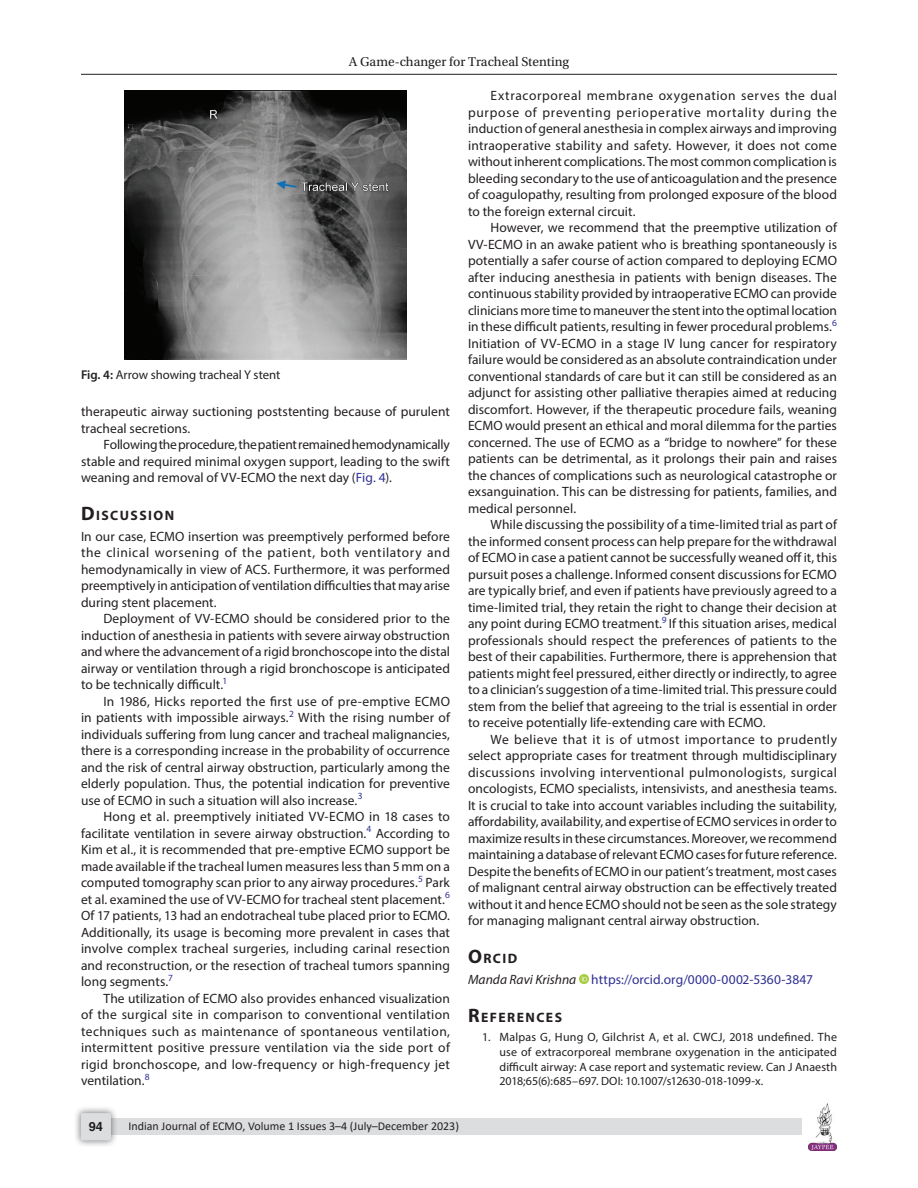
<style>
.page{position:relative;width:918px;height:1188px;background:#fff}
.page>*{position:absolute;margin:0;border:0;box-sizing:border-box;transform-origin:0 0}
.Head-1_copy{font:700 13.65px "Myriad Pro";letter-spacing:.105em;color:#231f20}
.Para-Indent{font:13.5px/16.5px "Myriad Pro";letter-spacing:.005em;color:#231f20;text-align:justify}
.Para-NoIndent{font:13.5px/16.5px "Myriad Pro";letter-spacing:-.005em;color:#231f20;text-align:justify}
.Para-NoIndent-2{font:13.5px "Myriad Pro";letter-spacing:.005em;color:#2e3092}
.t1{font:13.5px "Utopia Std";color:#231f20}
.FigCaption{font:12.75px "Myriad Pro";color:#231f20}
.t2{font:700 12.75px "Helvetica LT Std";color:#231f20}
.References{font:12px/14.7px "Myriad Pro";letter-spacing:.005em;color:#231f20;text-align:justify}
.t3{font:12px "Calibri";color:#231f20}
.s1{font-weight:600}
.s2{color:#2e3092}
.s3{font-size:19.5px}
.s4{font-style:italic;color:#231f20}
</style>
<div class="page">
<hr style="left:81px;top:74px;width:756px;height:1px;background:#231f20">
<div style="left:96px;top:1119px;width:706px;height:16px;background:#dcdddf"></div>
<div style="left:73px;top:1106px;width:45px;height:41px;background:#231f20;opacity:.61"></div>
<div style="left:81px;top:1113px;width:30px;height:27px;background:#dcdddf;border-radius:2px"></div>
<img style="left:808px;top:1103px;width:29px;height:48px">
<svg style="left:579px;top:974px;width:9px;height:10px"></svg>
<img style="left:125px;top:90px;width:281px;height:270px">
<p class="t1" style="left:349px;top:55px;width:222px">A Game-changer for Tracheal Stenting</p>
<p class="FigCaption" style="left:81px;top:367px;width:201px"><span class="s1">Fig. 4:</span> Arrow showing tracheal Y stent</p>
<p class="Para-Indent" style="left:81px;top:403px;width:370px">therapeutic airway suctioning poststenting because of purulent tracheal secretions.</p>
<p class="Para-Indent" style="left:81px;top:436px;width:371px;text-indent:22px">Following the procedure, the patient remained hemodynamically stable and required minimal oxygen support, leading to the swift weaning and removal of VV-ECMO the next day (<span class="s2">Fig. 4</span>).</p>
<p class="Head-1_copy" style="left:81px;top:506px;width:95px"><span class="s3">D</span>ISCUSSION</p>
<p class="Para-NoIndent" style="left:81px;top:528px;width:371px">In our case, ECMO insertion was preemptively performed before the clinical worsening of the patient, both ventilatory and hemodynamically in view of ACS. Furthermore, it was performed preemptively in anticipation of ventilation difficulties that may arise during stent placement.</p>
<p class="Para-Indent" style="left:81px;top:610px;width:371px;text-indent:22px">Deployment of VV-ECMO should be considered prior to the induction of anesthesia in patients with severe airway obstruction and where the advancement of a rigid bronchoscope into the distal airway or ventilation through a rigid bronchoscope is anticipated to be technically difficult.<sup>1</sup></p>
<p class="Para-Indent" style="left:81px;top:693px;width:371px;text-indent:22px">In 1986, Hicks reported the first use of pre-emptive ECMO in patients with impossible airways.<sup>2</sup> With the rising number of individuals suffering from lung cancer and tracheal malignancies, there is a corresponding increase in the probability of occurrence and the risk of central airway obstruction, particularly among the elderly population. Thus, the potential indication for preventive use of ECMO in such a situation will also increase.<sup>3</sup></p>
<p class="Para-Indent" style="left:81px;top:808px;width:371px;text-indent:22px">Hong et al. preemptively initiated VV-ECMO in 18 cases to facilitate ventilation in severe airway obstruction.<sup>4</sup> According to Kim et al., it is recommended that pre-emptive ECMO support be made available if the tracheal lumen measures less than 5mm on a computed tomography scan prior to any airway procedures.<sup>5</sup> Park et al. examined the use of VV-ECMO for tracheal stent placement.<sup>6<br></sup>Of 17 patients, 13 had an endotracheal tube placed prior to ECMO.<br>Additionally, its usage is becoming more prevalent in cases that involve complex tracheal surgeries, including carinal resection and reconstruction, or the resection of tracheal tumors spanning long segments.<sup>7</sup></p>
<p class="Para-Indent" style="left:81px;top:990px;width:371px;text-indent:22px">The utilization of ECMO also provides enhanced visualization of the surgical site in comparison to conventional ventilation techniques such as maintenance of spontaneous ventilation, intermittent positive pressure ventilation via the side port of rigid bronchoscope, and low-frequency or high-frequency jet ventilation.<sup>8</sup></p>
<p class="Para-Indent" style="left:468px;top:87px;width:371px;text-indent:22px">Extracorporeal membrane oxygenation serves the dual purpose of preventing perioperative mortality during the induction of general anesthesia in complex airways and improving intraoperative stability and safety. However, it does not come without inherent complications. The most common complication is bleeding secondary to the use of anticoagulation and the presence of coagulopathy, resulting from prolonged exposure of the blood to the foreign external circuit.</p>
<p class="Para-Indent" style="left:468px;top:219px;width:371px;text-indent:22px">However, we recommend that the preemptive utilization of VV-ECMO in an awake patient who is breathing spontaneously is potentially a safer course of action compared to deploying ECMO after inducing anesthesia in patients with benign diseases. The continuous stability provided by intraoperative ECMO can provide clinicians more time to maneuver the stent into the optimal location in these difficult patients, resulting in fewer procedural problems.<sup>6<br></sup>Initiation of VV-ECMO in a stage IV lung cancer for respiratory failure would be considered as an absolute contraindication under conventional standards of care but it can still be considered as an adjunct for assisting other palliative therapies aimed at reducing discomfort. However, if the therapeutic procedure fails, weaning ECMO would present an ethical and moral dilemma for the parties concerned. The use of ECMO as a “bridge to nowhere” for these patients can be detrimental, as it prolongs their pain and raises the chances of complications such as neurological catastrophe or exsanguination. This can be distressing for patients, families, and medical personnel.</p>
<p class="Para-Indent" style="left:468px;top:516px;width:371px;text-indent:22px">While discussing the possibility of a time-limited trial as part of the informed consent process can help prepare for the withdrawal of ECMO in case a patient cannot be successfully weaned off it, this pursuit poses a challenge. Informed consent discussions for ECMO are typically brief, and even if patients have previously agreed to a time-limited trial, they retain the right to change their decision at any point during ECMO treatment.<sup>9</sup> If this situation arises, medical professionals should respect the preferences of patients to the best of their capabilities. Furthermore, there is apprehension that patients might feel pressured, either directly or indirectly, to agree to a clinician’s suggestion of a time-limited trial. This pressure could stem from the belief that agreeing to the trial is essential in order to receive potentially life-extending care with ECMO.</p>
<p class="Para-Indent" style="left:468px;top:731px;width:371px;text-indent:22px">We believe that it is of utmost importance to prudently select appropriate cases for treatment through multidisciplinary discussions involving interventional pulmonologists, surgical oncologists, ECMO specialists, intensivists, and anesthesia teams.<br>It is crucial to take into account variables including the suitability, affordability, availability, and expertise of ECMO services in order to maximize results in these circumstances. Moreover, we recommend maintaining a database of relevant ECMO cases for future reference.<br>Despite the benefits of ECMO in our patient’s treatment, most cases of malignant central airway obstruction can be effectively treated without it and hence ECMO should not be seen as the sole strategy for managing malignant central airway obstruction.</p>
<p class="Head-1_copy" style="left:468px;top:949px;width:51px"><span class="s3">O</span>RCID</p>
<p class="Para-NoIndent-2" style="left:468px;top:971px;width:346px"><span class="s4">Manda Ravi Krishna</span> https://orcid.org/0000-0002-5360-3847</p>
<p class="Head-1_copy" style="left:468px;top:1009px;width:96px"><span class="s3">R</span>EFERENCES</p>
<p class="References" style="left:500px;top:1030px;width:339px;text-indent:-17px">1. Malpas G, Hung O, Gilchrist A, et al. CWCJ, 2018 undefined. The use of extracorporeal membrane oxygenation in the anticipated difficult airway: A case report and systematic review. Can J Anaesth 2018;65(6):685–697. DOI: 10.1007/s12630-018-1099-x.</p>
<p class="t2" style="left:89px;top:1119px;width:16px">94</p>
<p class="t3" style="left:128px;top:1117px;width:332px">Indian Journal of ECMO, Volume 1 Issues 3–4 (July–December 2023)</p>
</div>
